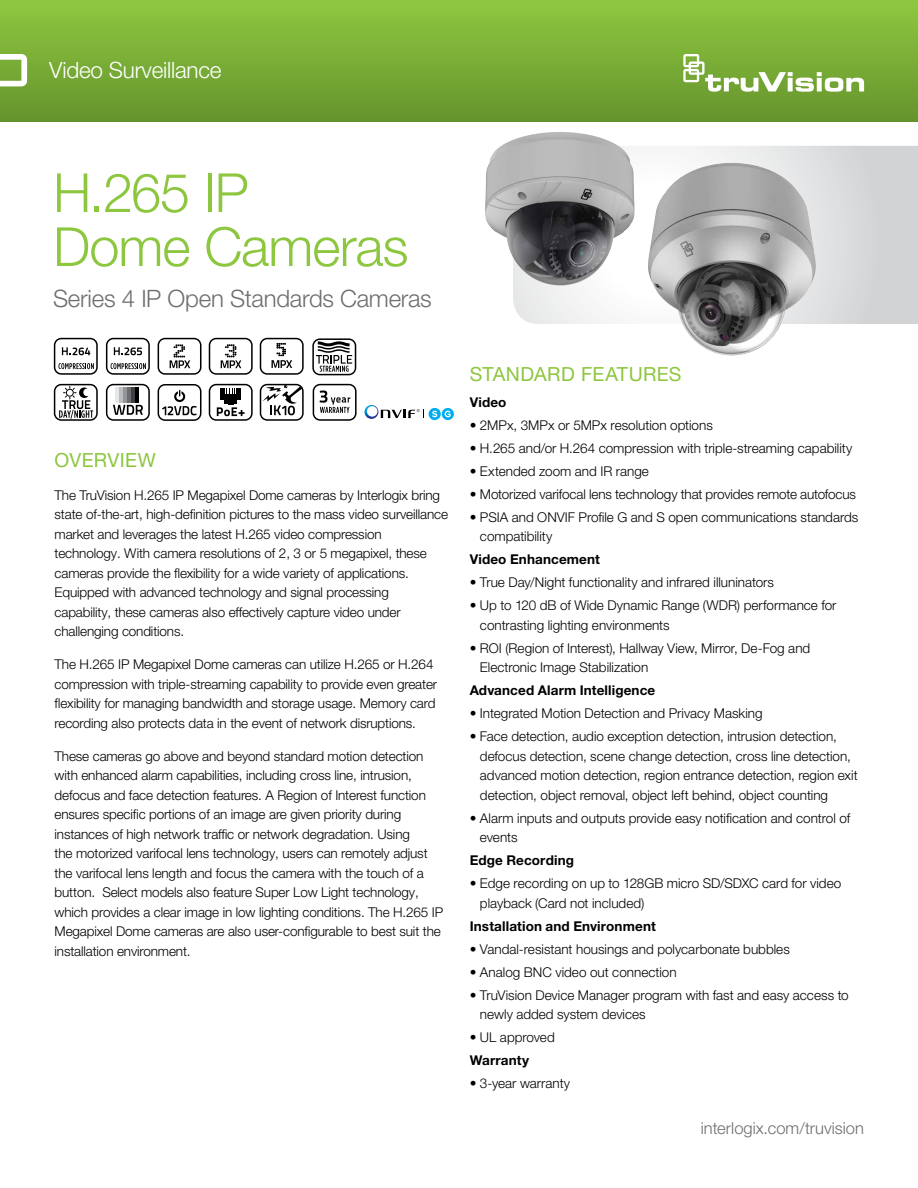
<style>
.page{position:relative;width:918px;height:1188px;background:#fff}
.page>*{position:absolute;margin:0;border:0;box-sizing:border-box;transform-origin:0 0}
.t1{font:300 54px/54px "Helvetica Neue LT Pro";letter-spacing:-.02em;color:#8dc63f}
.t2{font:300 24px "Helvetica Neue LT Pro";letter-spacing:-.01em;color:#6d6e71}
.t3{font:300 22.5px "Helvetica Neue LT Pro";letter-spacing:-.01em;color:#fff}
.t4{font:19.5px "Helvetica Neue LT Pro";letter-spacing:.02em;color:#8dc63f}
.t5{font:300 16.5px "Helvetica Neue LT Std";letter-spacing:.005em;color:#6d6e71}
.t6{font:300 13.5px/19.5px "Helvetica Neue LT Pro";letter-spacing:-.01em;color:#000}
.t7{font:700 13.5px "Helvetica Neue LT Pro";letter-spacing:.01em;color:#000}
</style>
<div class="page">
<svg style="left:513px;top:146px;width:405px;height:178px"></svg>
<div style="left:0;top:0;width:918px;height:122px;background:linear-gradient(to bottom,#8fc840,#65942d)"></div>
<svg style="left:683px;top:54px;width:181px;height:38px"></svg>
<svg style="left:0;top:54px;width:27px;height:32px"></svg>
<hr style="left:0;top:0;width:1px;height:34px;background:#88c03d">
<svg style="left:209px;top:338px;width:44px;height:37px"></svg>
<svg style="left:54px;top:338px;width:44px;height:37px"></svg>
<svg style="left:106px;top:338px;width:44px;height:37px"></svg>
<svg style="left:209px;top:384px;width:44px;height:37px"></svg>
<svg style="left:260px;top:384px;width:44px;height:37px"></svg>
<svg style="left:158px;top:338px;width:43px;height:37px"></svg>
<svg style="left:260px;top:338px;width:44px;height:37px"></svg>
<svg style="left:54px;top:384px;width:44px;height:37px"></svg>
<svg style="left:158px;top:384px;width:43px;height:37px"></svg>
<svg style="left:106px;top:384px;width:44px;height:37px"></svg>
<hr style="left:116px;top:388px;width:3px;height:15px;background:#e6e7e8">
<hr style="left:120px;top:388px;width:3px;height:15px;background:#bcbec0">
<hr style="left:124px;top:388px;width:3px;height:15px;background:#939598">
<hr style="left:128px;top:388px;width:3px;height:15px;background:#6d6e71">
<hr style="left:132px;top:388px;width:3px;height:15px;background:#414042">
<hr style="left:136px;top:388px;width:3px;height:15px;background:#000">
<svg style="left:313px;top:384px;width:44px;height:37px"></svg>
<svg style="left:313px;top:338px;width:43px;height:37px"></svg>
<img style="left:485px;top:132px;width:149px;height:154px">
<img style="left:648px;top:163px;width:168px;height:192px">
<svg style="left:364px;top:405px;width:60px;height:14px"></svg>
<svg style="left:442px;top:408px;width:12px;height:12px"></svg>
<svg style="left:429px;top:408px;width:12px;height:12px"></svg>
<svg style="left:432px;top:411px;width:5px;height:6px"></svg>
<svg style="left:445px;top:411px;width:6px;height:6px"></svg>
<h3 class="t3" style="left:49px;top:57px;width:174px">Video Surveillance</h3>
<h1 class="t1" style="left:53px;top:165px;width:357px">H.265 IP<br>Dome Cameras</h1>
<h2 class="t2" style="left:53px;top:283px;width:380px">Series 4 IP Open Standards Cameras</h2>
<h3 class="t4" style="left:55px;top:448px;width:103px">OVERVIEW</h3>
<p class="t6" style="left:55px;top:485px;width:395px">The TruVision H.265 IP Megapixel Dome cameras by Interlogix bring state of-the-art, high-definition pictures to the mass video surveillance market and leverages the latest H.265 video compression technology. With camera resolutions of 2, 3 or 5 megapixel, these cameras provide the flexibility for a wide variety of applications.<br>Equipped with advanced technology and signal processing capability, these cameras also effectively capture video under challenging conditions.</p>
<p class="t6" style="left:55px;top:654px;width:384px">The H.265 IP Megapixel Dome cameras can utilize H.265 or H.264 compression with triple-streaming capability to provide even greater flexibility for managing bandwidth and storage usage. Memory card recording also protects data in the event of network disruptions.</p>
<p class="t6" style="left:55px;top:746px;width:390px">These cameras go above and beyond standard motion detection with enhanced alarm capabilities, including cross line, intrusion, defocus and face detection features. A Region of Interest function ensures specific portions of an image are given priority during instances of high network traffic or network degradation. Using<br>the motorized varifocal lens technology, users can remotely adjust the varifocal lens length and focus the camera with the touch of a button. Select models also feature Super Low Light technology, which provides a clear image in low lighting conditions. The H.265 IP Megapixel Dome cameras are also user-configurable to best suit the installation environment.</p>
<h3 class="t4" style="left:470px;top:362px;width:213px">STANDARD FEATURES</h3>
<p class="t7" style="left:470px;top:394px;width:38px">Video</p>
<p class="t6" style="left:470px;top:415px;width:245px">• 2MPx, 3MPx or 5MPx resolution options</p>
<p class="t6" style="left:470px;top:438px;width:384px">• H.265 and/or H.264 compression with triple-streaming capability</p>
<p class="t6" style="left:470px;top:461px;width:181px">• Extended zoom and IR range</p>
<p class="t6" style="left:470px;top:484px;width:388px">• Motorized varifocal lens technology that provides remote autofocus</p>
<p class="t6" style="left:480px;top:507px;width:380px;text-indent:-10px">• PSIA and ONVIF Profile G and S open communications standards compatibility</p>
<p class="t7" style="left:470px;top:551px;width:132px">Video Enhancement</p>
<p class="t6" style="left:470px;top:573px;width:306px">• True Day/Night functionality and infrared illuninators</p>
<p class="t6" style="left:480px;top:596px;width:358px;text-indent:-10px">• Up to 120 dB of Wide Dynamic Range (WDR) performance for contrasting lighting environments</p>
<p class="t6" style="left:480px;top:638px;width:332px;text-indent:-10px">• ROI (Region of Interest), Hallway View, Mirror, De-Fog and<br>Electronic Image Stabilization</p>
<p class="t7" style="left:470px;top:682px;width:187px">Advanced Alarm Intelligence</p>
<p class="t6" style="left:470px;top:704px;width:294px">• Integrated Motion Detection and Privacy Masking</p>
<p class="t6" style="left:480px;top:727px;width:379px;text-indent:-10px">• Face detection, audio exception detection, intrusion detection, defocus detection, scene change detection, cross line detection, advanced motion detection, region entrance detection, region exit detection, object removal, object left behind, object counting</p>
<p class="t6" style="left:480px;top:808px;width:372px;text-indent:-10px">• Alarm inputs and outputs provide easy notification and control of events</p>
<p class="t7" style="left:470px;top:852px;width:106px">Edge Recording</p>
<p class="t6" style="left:480px;top:874px;width:363px;text-indent:-10px">• Edge recording on up to 128GB micro SD/SDXC card for video playback (Card not included)</p>
<p class="t7" style="left:470px;top:918px;width:188px">Installation and Environment</p>
<p class="t6" style="left:470px;top:939px;width:322px">• Vandal-resistant housings and polycarbonate bubbles</p>
<p class="t6" style="left:470px;top:962px;width:208px">• Analog BNC video out connection</p>
<p class="t6" style="left:480px;top:985px;width:370px;text-indent:-10px">• TruVision Device Manager program with fast and easy access to newly added system devices</p>
<p class="t6" style="left:470px;top:1028px;width:87px">• UL approved</p>
<p class="t7" style="left:470px;top:1052px;width:61px">Warranty</p>
<p class="t6" style="left:470px;top:1074px;width:102px">• 3-year warranty</p>
<p class="t5" style="left:701px;top:1118px;width:165px">interlogix.com/truvision</p>
</div>
